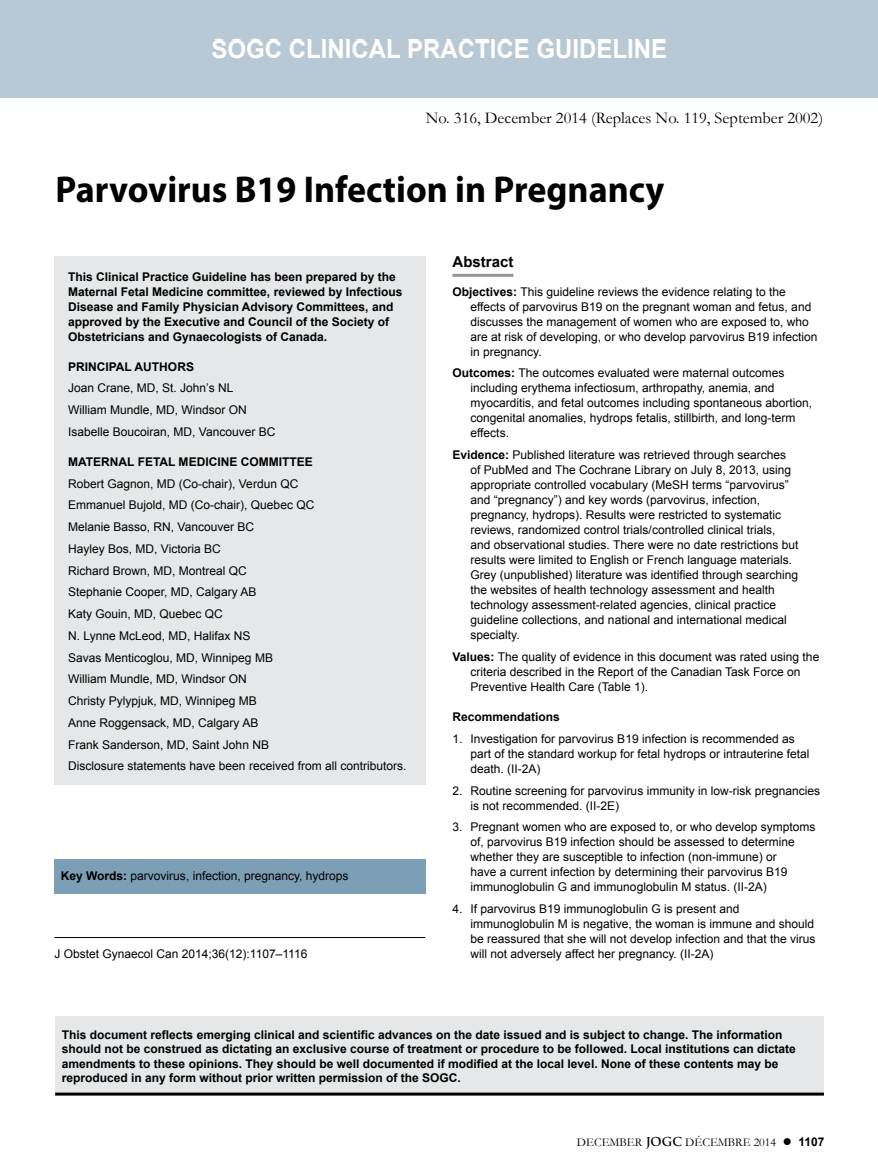
<style>
.page{position:relative;width:878px;height:1175px;background:#fff}
.page>*{position:absolute;margin:0;border:0;box-sizing:border-box;transform-origin:0 0}
.t1{font:700 37.5px "Myriad Pro";color:#000;scale:.96 1}
.t2{font:700 24.9px "Arial";color:#fff;scale:.96 1}
.t3{font:16.5px "Garamond";color:#000}
.t4{font:700 15px "Arial";color:#000}
.t5{font:12px/15px "Arial";color:#000}
.t6{font:700 12px/15px "Arial";color:#000}
.t7{font:12px "Garamond";color:#000}
.s1{font-weight:700}
.s2{font-family:"Trajan Pro";font-weight:700}
.s3{font-family:"Arial";font-weight:700}
</style>
<div class="page">
<hr style="left:0;top:0;width:1px;height:100px;background:#b9c8d5">
<div style="left:0;top:0;width:878px;height:97px;background:#b9c8d5"></div>
<hr style="left:452px;top:274px;width:61px;height:3px;background:#939598">
<div style="left:55px;top:1015px;width:768px;height:79px;background:#e6e7e8"></div>
<hr style="left:55px;top:1092px;width:768px;height:3px;background:#000">
<div style="left:55px;top:256px;width:371px;height:528px;background:#e6e7e8"></div>
<div style="left:54px;top:858px;width:371px;height:35px;background:#7d9fb6"></div>
<hr style="left:54px;top:937px;width:371px;height:1px;background:#000">
<h2 class="t2" style="left:211px;top:32px;width:476px">SOGC CLINICAL PRACTICE GUIDELINE</h2>
<h3 class="t3" style="left:426px;top:106px;width:399px">No. 316, December 2014 (Replaces No. 119, September 2002)</h3>
<h1 class="t1" style="left:56px;top:165px;width:635px">Parvovirus B19 Infection in Pregnancy</h1>
<p class="t6" style="left:68px;top:269px;width:336px">This Clinical Practice Guideline has been prepared by the Maternal Fetal Medicine committee, reviewed by Infectious Disease and Family Physician Advisory Committees, and approved by the Executive and Council of the Society of Obstetricians and Gynaecologists of Canada.</p>
<p class="t6" style="left:68px;top:359px;width:127px">PRINCIPAL AUTHORS</p>
<p class="t5" style="left:68px;top:377px;width:209px;line-height:21.8px">Joan Crane, MD, St. John’s NL<br>William Mundle, MD, Windsor ON<br>Isabelle Boucoiran, MD, Vancouver BC</p>
<p class="t6" style="left:68px;top:454px;width:246px">MATERNAL FETAL MEDICINE COMMITTEE</p>
<p class="t5" style="left:68px;top:473px;width:337px;line-height:21.8px">Robert Gagnon, MD (Co-chair), Verdun QC<br>Emmanuel Bujold, MD (Co-chair), Quebec QC<br>Melanie Basso, RN, Vancouver BC<br>Hayley Bos, MD, Victoria BC<br>Richard Brown, MD, Montreal QC<br>Stephanie Cooper, MD, Calgary AB<br>Katy Gouin, MD, Quebec QC<br>N. Lynne McLeod, MD, Halifax NS<br>Savas Menticoglou, MD, Winnipeg MB<br>William Mundle, MD, Windsor ON<br>Christy Pylypjuk, MD, Winnipeg MB<br>Anne Roggensack, MD, Calgary AB<br>Frank Sanderson, MD, Saint John NB<br>Disclosure statements have been received from all contributors.</p>
<p class="t5" style="left:61px;top:868px;width:289px"><span class="s1">Key Words:</span> parvovirus, infection, pregnancy, hydrops</p>
<p class="t5" style="left:54px;top:946px;width:254px">J Obstet Gynaecol Can 2014;36(12):1107–1116</p>
<p class="t4" style="left:452px;top:252px;width:62px">Abstract</p>
<p class="t5" style="left:470px;top:284px;width:348px;text-indent:-18px"><span class="s1">Objectives:</span> This guideline reviews the evidence relating to the effects of parvovirus B19 on the pregnant woman and fetus, and discusses the management of women who are exposed to, who are at risk of developing, or who develop parvovirus B19 infection in pregnancy.</p>
<p class="t5" style="left:470px;top:366px;width:343px;text-indent:-18px"><span class="s1">Outcomes:</span> The outcomes evaluated were maternal outcomes including erythema infectiosum, arthropathy, anemia, and myocarditis, and fetal outcomes including spontaneous abortion, congenital anomalies, hydrops fetalis, stillbirth, and long-term effects.</p>
<p class="t5" style="left:470px;top:447px;width:329px;text-indent:-18px"><span class="s1">Evidence:</span> Published literature was retrieved through searches of PubMed and The Cochrane Library on July 8, 2013, using appropriate controlled vocabulary (MeSH terms “parvovirus” and “pregnancy”) and key words (parvovirus, infection, pregnancy, hydrops). Results were restricted to systematic reviews, randomized control trials/controlled clinical trials,<br>and observational studies. There were no date restrictions but results were limited to English or French language materials.<br>Grey (unpublished) literature was identified through searching the websites of health technology assessment and health technology assessment-related agencies, clinical practice guideline collections, and national and international medical specialty.</p>
<p class="t5" style="left:470px;top:649px;width:350px;text-indent:-18px"><span class="s1">Values:</span> The quality of evidence in this document was rated using the criteria described in the Report of the Canadian Task Force on<br>Preventive Health Care (Table 1).</p>
<p class="t6" style="left:452px;top:709px;width:109px">Recommendations</p>
<p class="t5" style="left:470px;top:731px;width:340px;text-indent:-18px">1. Investigation for parvovirus B19 infection is recommended as part of the standard workup for fetal hydrops or intrauterine fetal death. (II-2A)</p>
<p class="t5" style="left:470px;top:783px;width:351px;text-indent:-18px">2. Routine screening for parvovirus immunity in low-risk pregnancies is not recommended. (II-2E)</p>
<p class="t5" style="left:470px;top:819px;width:346px;text-indent:-18px">3. Pregnant women who are exposed to, or who develop symptoms of, parvovirus B19 infection should be assessed to determine whether they are susceptible to infection (non-immune) or<br>have a current infection by determining their parvovirus B19 immunoglobulin G and immunoglobulin M status. (II-2A)</p>
<p class="t5" style="left:470px;top:901px;width:346px;text-indent:-18px">4. If parvovirus B19 immunoglobulin G is present and immunoglobulin M is negative, the woman is immune and should be reassured that she will not develop infection and that the virus will not adversely affect her pregnancy. (II-2A)</p>
<p class="t6" style="left:62px;top:1027px;width:735px;line-height:14.4px">This document reflects emerging clinical and scientific advances on the date issued and is subject to change. The information should not be construed as dictating an exclusive course of treatment or procedure to be followed. Local institutions can dictate amendments to these opinions. They should be well documented if modified at the local level. None of these contents may be reproduced in any form without prior written permission of the SOGC.</p>
<p class="t7" style="left:577px;top:1134px;width:249px">DECEMBER <span class="s2">JOGC</span> DÉCEMBRE 2014 ● <span class="s3">1107</span></p>
</div>
